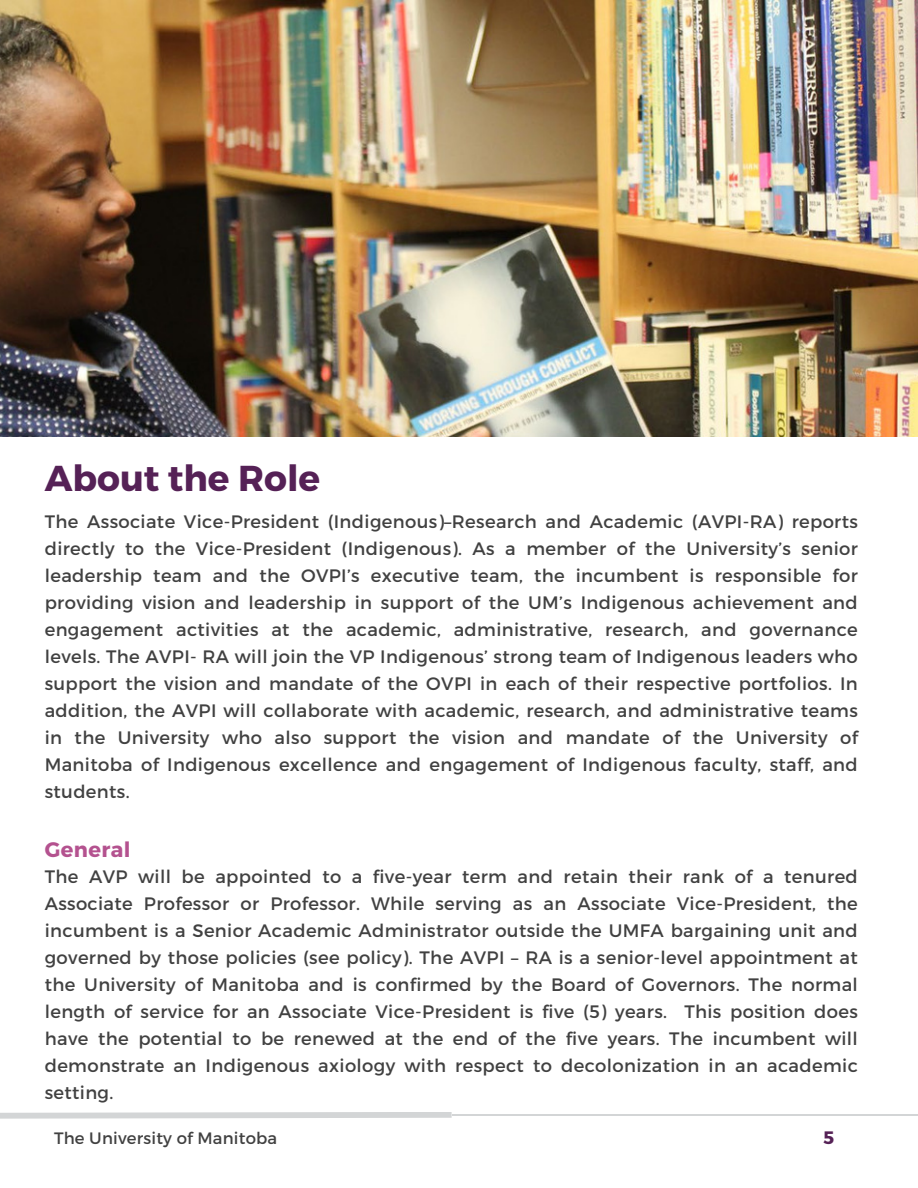
<style>
.page{position:relative;width:918px;height:1188px;background:#fff}
.page>*{position:absolute;margin:0;border:0;box-sizing:border-box;transform-origin:0 0}
.t1{font:700 36px "Montserrat";color:#552156}
.t2{font:700 21px "Montserrat";letter-spacing:.02em;color:#b4528f}
.t3{font:18px/27px "Montserrat";letter-spacing:.02em;color:#414141;text-align:justify}
.t4{font:700 18px "Montserrat";color:#552156}
.t5{font:16.5px "Montserrat";letter-spacing:.01em;color:#414141}
</style>
<div class="page">
<svg style="left:0;top:1112px;width:444px;height:7px;background:#dadbdc"></svg>
<svg style="left:444px;top:1112px;width:474px;height:6px"></svg>
<img style="left:0;top:0;width:918px;height:436px">
<h1 class="t1" style="left:45px;top:455px;width:277px">About the Role</h1>
<p class="t3" style="left:45px;top:507px;width:815px">The Associate Vice-President (Indigenous)–Research and Academic (AVPI-RA) reports directly to the Vice-President (Indigenous). As a member of the University’s senior leadership team and the OVPI’s executive team, the incumbent is responsible for providing vision and leadership in support of the UM’s Indigenous achievement and engagement activities at the academic, administrative, research, and governance levels. The AVPI- RA will join the VP Indigenous’ strong team of Indigenous leaders who support the vision and mandate of the OVPI in each of their respective portfolios. In addition, the AVPI will collaborate with academic, research, and administrative teams in the University who also support the vision and mandate of the University of Manitoba of Indigenous excellence and engagement of Indigenous faculty, staff, and students.</p>
<p class="t2" style="left:45px;top:836px;width:87px">General</p>
<p class="t3" style="left:45px;top:862px;width:815px">The AVP will be appointed to a five-year term and retain their rank of a tenured Associate Professor or Professor. While serving as an Associate Vice-President, the incumbent is a Senior Academic Administrator outside the UMFA bargaining unit and governed by those policies (see policy). The AVPI – RA is a senior-level appointment at the University of Manitoba and is confirmed by the Board of Governors. The normal length of service for an Associate Vice-President is five (5) years. This position does have the potential to be renewed at the end of the five years. The incumbent will demonstrate an Indigenous axiology with respect to decolonization in an academic setting.</p>
<p class="t5" style="left:54px;top:1128px;width:225px">The University of Manitoba</p>
<p class="t4" style="left:824px;top:1126px;width:12px">5</p>
</div>
